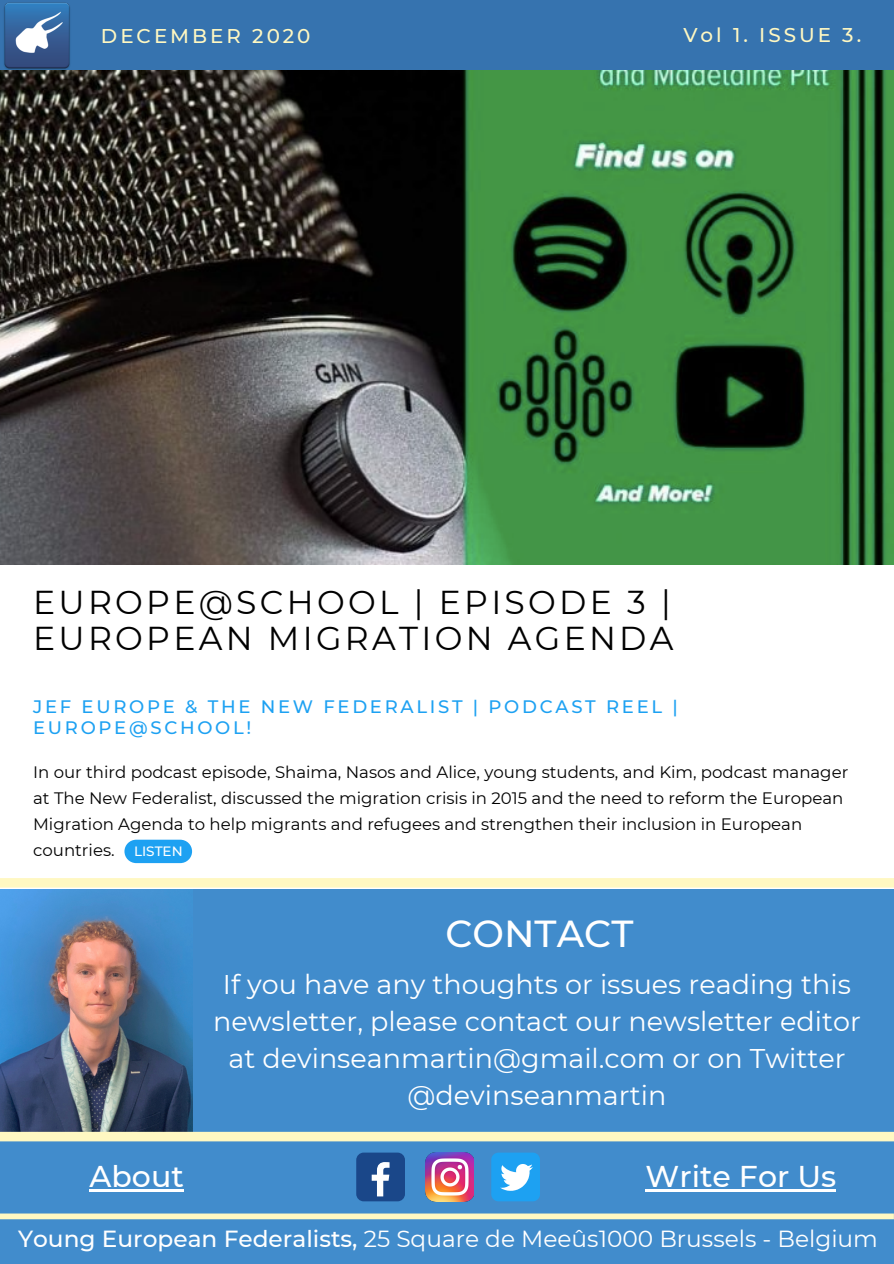
<style>
.page{position:relative;width:894px;height:1264px;background:#fff}
.page>*{position:absolute;margin:0;border:0;box-sizing:border-box;transform-origin:0 0}
.t1{font:500 37.5px "Montserrat";color:#fff}
.t2{font:33px/36px "Montserrat";letter-spacing:.1em;color:#000}
.t3{font:500 30px "Montserrat";color:#fff}
.t4{font:27px/37.2px "Montserrat";color:#fff;text-align:center}
.t5{font:23.25px "Montserrat";color:#fff}
.t6{font:500 19.8px "Montserrat";letter-spacing:.15em;color:#fff8c2}
.t7{font:700 19.8px "Quicksand";letter-spacing:.15em;color:#fff8c2}
.t8{font:500 18px/20.2px "Montserrat";letter-spacing:.15em;color:#1da1f2}
.t9{font:16.5px/26px "Montserrat";color:#000}
.t10{font:500 13.5px "Montserrat";color:#fff}
.s1{font-weight:500}
</style>
<div class="page">
<div style="left:0;top:1px;width:893px;height:69px;background:#3673af"></div>
<img style="left:0;top:0;width:73px;height:70px">
<div style="left:0;top:889px;width:893px;height:374px;background:#418ccc"></div>
<div style="left:0;top:878px;width:893px;height:9px;background:#fff8c2"></div>
<img style="left:425px;top:1152px;width:49px;height:48px">
<div style="left:356px;top:1152px;width:48px;height:48px;background:#1a4789;border-radius:7px"></div>
<svg style="left:371px;top:1162px;width:18px;height:34px"></svg>
<svg style="left:491px;top:1152px;width:48px;height:48px;background:#51b5f3"></svg>
<hr style="left:89px;top:1189px;width:95px;height:2px;background:#fff">
<hr style="left:645px;top:1189px;width:191px;height:2px;background:#fff">
<svg style="left:0;top:1213px;width:893px;height:6px;background:#eeeec2"></svg>
<img style="left:0;top:70px;width:893px;height:494px">
<img style="left:0;top:889px;width:193px;height:242px">
<svg style="left:0;top:1131px;width:893px;height:10px;background:#eeedc0"></svg>
<div style="left:124px;top:839px;width:68px;height:24px;background:#1da1f2;border-radius:12px"></div>
<p class="t6" style="left:101px;top:23px;width:211px">DECEMBER 2020</p>
<p class="t6" style="left:683px;top:23px;width:179px">Vol 1. ISSUE 3.</p>
<p class="t7" style="left:49px;top:24px;width:192px">DECEMBER 2020</p>
<p class="t7" style="left:751px;top:23px;width:100px">ISSUE 12</p>
<p class="t2" style="left:33px;top:584px;width:641px">EUROPE@SCHOOL | EPISODE 3 |<br>EUROPEAN MIGRATION AGENDA</p>
<p class="t8" style="left:33px;top:696px;width:646px">JEF EUROPE &amp; THE NEW FEDERALIST | PODCAST REEL |<br>EUROPE@SCHOOL!</p>
<p class="t9" style="left:33px;top:759px;width:816px">In our third podcast episode, Shaima, Nasos and Alice, young students, and Kim, podcast manager at The New Federalist, discussed the migration crisis in 2015 and the need to reform the European Migration Agenda to help migrants and refugees and strengthen their inclusion in European countries.</p>
<p class="t10" style="left:134px;top:843px;width:50px">LISTEN</p>
<p class="t1" style="left:445px;top:910px;width:189px">CONTACT</p>
<p class="t4" style="left:213px;top:965px;width:649px">If you have any thoughts or issues reading this newsletter, please contact our newsletter editor at devinseanmartin@gmail.com or on Twitter @devinseanmartin</p>
<p class="t3" style="left:89px;top:1158px;width:96px">About</p>
<p class="t3" style="left:645px;top:1158px;width:192px">Write For Us</p>
<p class="t5" style="left:18px;top:1224px;width:861px"><span class="s1">Young European Federalists,</span> 25 Square de Meeûs1000 Brussels - Belgium</p>
</div>
